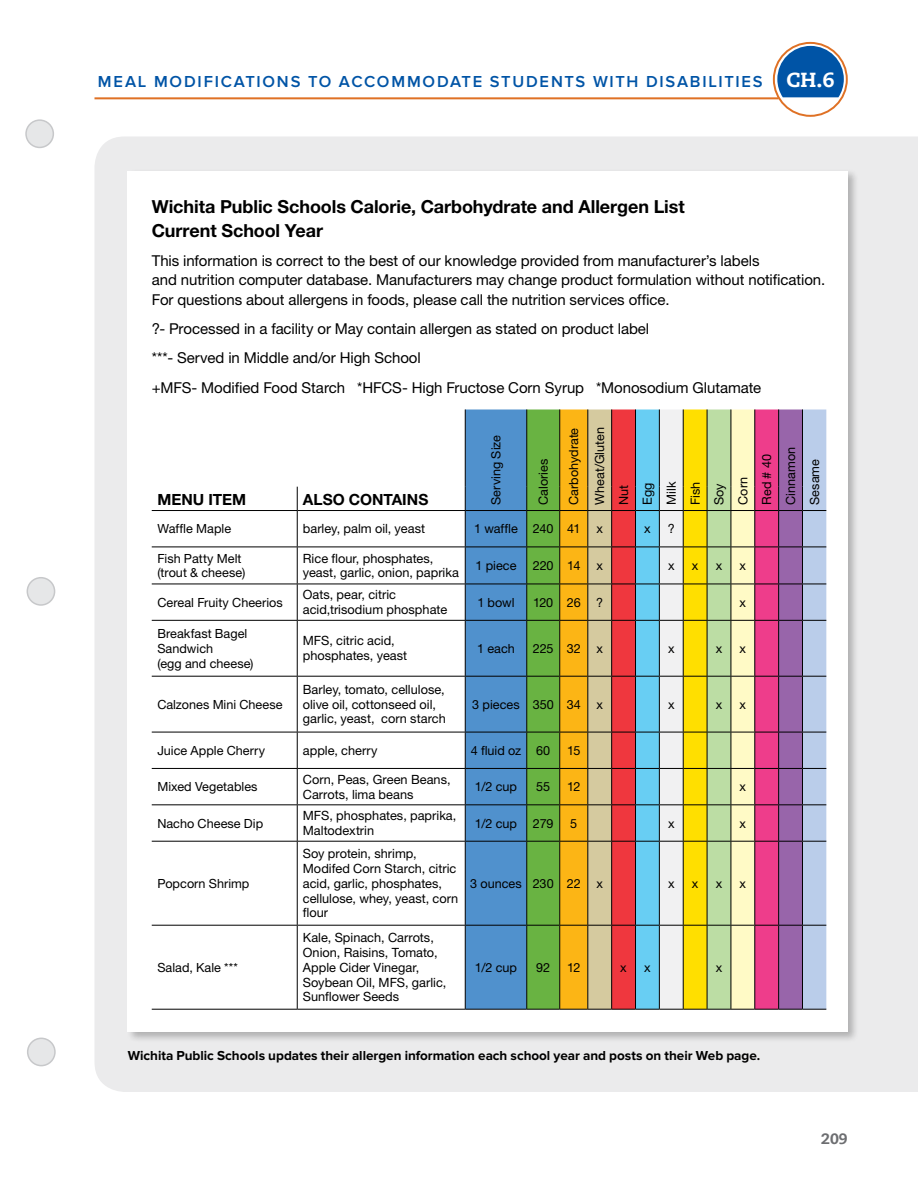
<style>
.page{position:relative;width:918px;height:1188px;background:#fff}
.page>*{position:absolute;margin:0;border:0;box-sizing:border-box;transform-origin:0 0}
.t1{font:700 18px/24px "Helvetica Neue LT Std";letter-spacing:-.005em;color:#000}
.t2{font:600 16.5px "Proxima Nova";letter-spacing:.11em;color:#0054a6}
.t3{font:700 15.45px "Helvetica Neue LT Std";color:#000}
.t4{font:15px/19.5px "Helvetica Neue LT Std";letter-spacing:-.005em;color:#000}
.t5{font:800 15px "Caecilia";color:#6d6e71}
.t6{font:700 13.5px "Proxima Nova";color:#000}
.t7{font:12.75px/14.7px "Helvetica Neue LT Std";color:#000}
.t8{font:12.6px/23.9px "Helvetica Neue LT Std";color:#000}
.s1{font-family:"Caecilia";font-weight:800;font-size:20.4px;color:#fff}
</style>
<div class="page">
<svg style="left:777px;top:46px;width:67px;height:51px;background:#286aac"></svg>
<div style="left:773px;top:42px;width:75px;height:75px;border:2px solid #df7125;border-radius:50%"></div>
<hr style="left:94px;top:97px;width:685px;height:2px;background:#df7125">
<div style="left:94px;top:136px;width:824px;height:956px;background:#ebebec"></div>
<div style="left:126px;top:169px;width:733px;height:874px;background:#000;opacity:.25"></div>
<div style="left:128px;top:171px;width:720px;height:861px;background:#fff"></div>
<svg style="left:152px;top:410px;width:313px;height:599px"></svg>
<hr style="left:465px;top:409px;width:1px;height:78px;background:#000">
<hr style="left:526px;top:409px;width:1px;height:78px;background:#000">
<hr style="left:559px;top:409px;width:1px;height:78px;background:#000">
<hr style="left:587px;top:409px;width:1px;height:78px;background:#000">
<hr style="left:611px;top:409px;width:1px;height:78px;background:#000">
<hr style="left:635px;top:409px;width:1px;height:78px;background:#000">
<hr style="left:659px;top:409px;width:1px;height:78px;background:#000">
<hr style="left:683px;top:409px;width:1px;height:78px;background:#000">
<hr style="left:707px;top:409px;width:1px;height:78px;background:#000">
<hr style="left:731px;top:409px;width:1px;height:78px;background:#000">
<hr style="left:754px;top:409px;width:1px;height:78px;background:#000">
<hr style="left:778px;top:409px;width:1px;height:78px;background:#000">
<hr style="left:802px;top:409px;width:1px;height:78px;background:#000">
<svg style="left:297px;top:487px;width:1px;height:23px"></svg>
<hr style="left:152px;top:510px;width:145px;height:1px;background:#000">
<hr style="left:297px;top:510px;width:168px;height:1px;background:#000">
<hr style="left:297px;top:511px;width:1px;height:36px;background:#000">
<hr style="left:152px;top:547px;width:145px;height:1px;background:#000">
<hr style="left:297px;top:547px;width:168px;height:1px;background:#000">
<hr style="left:297px;top:547px;width:1px;height:37px;background:#000">
<hr style="left:152px;top:584px;width:145px;height:1px;background:#000">
<hr style="left:297px;top:584px;width:168px;height:1px;background:#000">
<hr style="left:297px;top:584px;width:1px;height:36px;background:#000">
<hr style="left:152px;top:620px;width:145px;height:1px;background:#000">
<hr style="left:297px;top:620px;width:168px;height:1px;background:#000">
<hr style="left:297px;top:621px;width:1px;height:55px;background:#000">
<hr style="left:152px;top:676px;width:145px;height:1px;background:#000">
<hr style="left:297px;top:676px;width:168px;height:1px;background:#000">
<hr style="left:297px;top:677px;width:1px;height:55px;background:#000">
<hr style="left:152px;top:732px;width:145px;height:1px;background:#000">
<hr style="left:297px;top:732px;width:168px;height:1px;background:#000">
<hr style="left:297px;top:732px;width:1px;height:36px;background:#000">
<hr style="left:152px;top:768px;width:145px;height:1px;background:#000">
<hr style="left:297px;top:768px;width:168px;height:1px;background:#000">
<hr style="left:297px;top:769px;width:1px;height:35px;background:#000">
<hr style="left:152px;top:804px;width:145px;height:1px;background:#000">
<hr style="left:152px;top:841px;width:145px;height:1px;background:#000">
<hr style="left:152px;top:925px;width:145px;height:1px;background:#000">
<hr style="left:297px;top:804px;width:168px;height:1px;background:#000">
<hr style="left:297px;top:841px;width:168px;height:1px;background:#000">
<hr style="left:297px;top:925px;width:168px;height:1px;background:#000">
<hr style="left:297px;top:805px;width:1px;height:36px;background:#000">
<hr style="left:297px;top:842px;width:1px;height:83px;background:#000">
<hr style="left:297px;top:926px;width:1px;height:83px;background:#000">
<hr style="left:152px;top:1009px;width:145px;height:1px;background:#000">
<hr style="left:297px;top:1009px;width:168px;height:1px;background:#000">
<svg style="left:465px;top:410px;width:361px;height:600px;background:#a9a28d"></svg>
<div style="left:26px;top:120px;width:27px;height:27px;background:#e6e7e8;border-radius:50%"></div>
<div style="left:25px;top:119px;width:29px;height:29px;border:2px solid #c7c8ca;border-radius:50%"></div>
<div style="left:27px;top:578px;width:28px;height:27px;background:#e6e7e8;border-radius:50%"></div>
<div style="left:27px;top:577px;width:28px;height:29px;border:2px solid #c7c8ca;border-radius:50%"></div>
<div style="left:28px;top:1038px;width:27px;height:28px;background:#e6e7e8;border-radius:50%"></div>
<div style="left:27px;top:1038px;width:29px;height:28px;border:2px solid #c7c8ca;border-radius:50%"></div>
<p class="t2" style="left:98px;top:72px;width:738px">MEAL MODIFICATIONS TO ACCOMMODATE STUDENTS WITH DISABILITIES <span class="s1">CH.6</span></p>
<h1 class="t1" style="left:152px;top:194px;width:535px">Wichita Public Schools Calorie, Carbohydrate and Allergen List<br>Current School Year</h1>
<p class="t4" style="left:152px;top:251px;width:675px">This information is correct to the best of our knowledge provided from manufacturer’s labels<br>and nutrition computer database. Manufacturers may change product formulation without notification.<br>For questions about allergens in foods, please call the nutrition services office.</p>
<p class="t4" style="left:152px;top:314px;width:611px;line-height:29.2px">?- Processed in a facility or May contain allergen as stated on product label<br>***- Served in Middle and/or High School<br>+MFS- Modified Food Starch *HFCS- High Fructose Corn Syrup *Monosodium Glutamate</p>
<p class="t3" style="left:157px;top:490px;width:90px">MENU ITEM</p>
<p class="t3" style="left:303px;top:490px;width:127px">ALSO CONTAINS</p>
<p class="t8" style="left:484px;top:505px;width:72px;rotate:-90deg">Serving Size</p>
<p class="t8" style="left:531px;top:505px;width:48px;rotate:-90deg">Calories</p>
<p class="t8" style="left:561px;top:505px;width:79px;line-height:26px;rotate:-90deg">Carbohydrate<br>Wheat/Gluten</p>
<p class="t8" style="left:612px;top:505px;width:59px;rotate:-90deg">Nut<br>Egg<br>Milk<br>Fish<br>Soy<br>Corn<br>Red # 40<br>Cinnamon<br>Sesame</p>
<p class="t8" style="left:157px;top:517px;width:75px">Waffle Maple</p>
<p class="t7" style="left:303px;top:521px;width:124px">barley, palm oil, yeast</p>
<p class="t8" style="left:474px;top:517px;width:108px">1 waffle 240 41</p>
<p class="t8" style="left:596px;top:517px;width:8px">x</p>
<p class="t8" style="left:644px;top:517px;width:8px">x</p>
<p class="t8" style="left:668px;top:517px;width:9px">?</p>
<p class="t8" style="left:157px;top:551px;width:89px;line-height:14.7px">Fish Patty Melt (trout &amp; cheese)</p>
<p class="t7" style="left:303px;top:551px;width:158px">Rice flour, phosphates, yeast, garlic, onion, paprika</p>
<p class="t8" style="left:475px;top:553px;width:43px">1 piece</p>
<p class="t8" style="left:533px;top:553px;width:49px">220 14</p>
<p class="t8" style="left:596px;top:553px;width:8px">x</p>
<p class="t8" style="left:668px;top:553px;width:8px">x</p>
<p class="t8" style="left:692px;top:553px;width:8px">x</p>
<p class="t8" style="left:716px;top:553px;width:8px">x</p>
<p class="t8" style="left:740px;top:553px;width:8px">x</p>
<p class="t8" style="left:157px;top:590px;width:127px">Cereal Fruity Cheerios</p>
<p class="t7" style="left:303px;top:587px;width:146px">Oats, pear, citric acid,trisodium phosphate</p>
<p class="t8" style="left:477px;top:590px;width:39px">1 bowl</p>
<p class="t8" style="left:533px;top:590px;width:72px">120 26 ?</p>
<p class="t8" style="left:740px;top:590px;width:8px">x</p>
<p class="t8" style="left:157px;top:626px;width:98px;line-height:14.7px">Breakfast Bagel<br>Sandwich<br>(egg and cheese)</p>
<p class="t7" style="left:303px;top:633px;width:106px">MFS, citric acid, phosphates, yeast</p>
<p class="t8" style="left:477px;top:636px;width:39px">1 each</p>
<p class="t8" style="left:533px;top:636px;width:72px">225 32 x</p>
<p class="t8" style="left:668px;top:636px;width:8px">x</p>
<p class="t8" style="left:716px;top:636px;width:8px">x</p>
<p class="t8" style="left:740px;top:636px;width:8px">x</p>
<p class="t8" style="left:157px;top:692px;width:127px">Calzones Mini Cheese</p>
<p class="t7" style="left:303px;top:682px;width:145px">Barley, tomato, cellulose, olive oil, cottonseed oil, garlic, yeast, corn starch</p>
<p class="t8" style="left:472px;top:692px;width:132px">3 pieces 350 34 x</p>
<p class="t8" style="left:668px;top:692px;width:8px">x</p>
<p class="t8" style="left:716px;top:692px;width:8px">x</p>
<p class="t8" style="left:740px;top:692px;width:8px">x</p>
<p class="t8" style="left:157px;top:738px;width:109px">Juice Apple Cherry</p>
<p class="t7" style="left:303px;top:743px;width:76px">apple, cherry</p>
<p class="t8" style="left:471px;top:738px;width:81px">4 fluid oz 60</p>
<p class="t8" style="left:567px;top:738px;width:15px">15</p>
<p class="t8" style="left:157px;top:775px;width:102px">Mixed Vegetables</p>
<p class="t7" style="left:303px;top:772px;width:149px">Corn, Peas, Green Beans,<br>Carrots, lima beans</p>
<p class="t8" style="left:475px;top:775px;width:44px">1/2 cup</p>
<p class="t8" style="left:536px;top:775px;width:16px">55</p>
<p class="t8" style="left:567px;top:775px;width:15px">12</p>
<p class="t8" style="left:740px;top:775px;width:8px">x</p>
<p class="t8" style="left:157px;top:811px;width:107px">Nacho Cheese Dip</p>
<p class="t7" style="left:303px;top:808px;width:155px">MFS, phosphates, paprika,<br>Maltodextrin</p>
<p class="t8" style="left:475px;top:811px;width:44px">1/2 cup</p>
<p class="t8" style="left:533px;top:811px;width:22px">279</p>
<p class="t8" style="left:570px;top:811px;width:9px">5</p>
<p class="t8" style="left:668px;top:811px;width:8px">x</p>
<p class="t8" style="left:740px;top:811px;width:8px">x</p>
<p class="t8" style="left:157px;top:871px;width:94px">Popcorn Shrimp</p>
<p class="t8" style="left:157px;top:955px;width:82px">Salad, Kale ***</p>
<p class="t7" style="left:303px;top:846px;width:157px">Soy protein, shrimp,<br>Modifed Corn Starch, citric acid, garlic, phosphates, cellulose, whey, yeast, corn flour</p>
<p class="t7" style="left:303px;top:930px;width:145px">Kale, Spinach, Carrots,<br>Onion, Raisins, Tomato,<br>Apple Cider Vinegar,<br>Soybean Oil, MFS, garlic,<br>Sunflower Seeds</p>
<p class="t8" style="left:470px;top:871px;width:134px">3 ounces 230 22 x</p>
<p class="t8" style="left:668px;top:871px;width:8px">x</p>
<p class="t8" style="left:692px;top:871px;width:8px">x</p>
<p class="t8" style="left:716px;top:871px;width:8px">x</p>
<p class="t8" style="left:740px;top:871px;width:8px">x</p>
<p class="t8" style="left:475px;top:955px;width:44px">1/2 cup</p>
<p class="t8" style="left:536px;top:955px;width:16px">92</p>
<p class="t8" style="left:567px;top:955px;width:15px">12</p>
<p class="t8" style="left:620px;top:955px;width:8px">x</p>
<p class="t8" style="left:644px;top:955px;width:8px">x</p>
<p class="t8" style="left:716px;top:955px;width:8px">x</p>
<p class="t6" style="left:128px;top:1047px;width:634px">Wichita Public Schools updates their allergen information each school year and posts on their Web page.</p>
<p class="t5" style="left:821px;top:1130px;width:28px">209</p>
</div>
